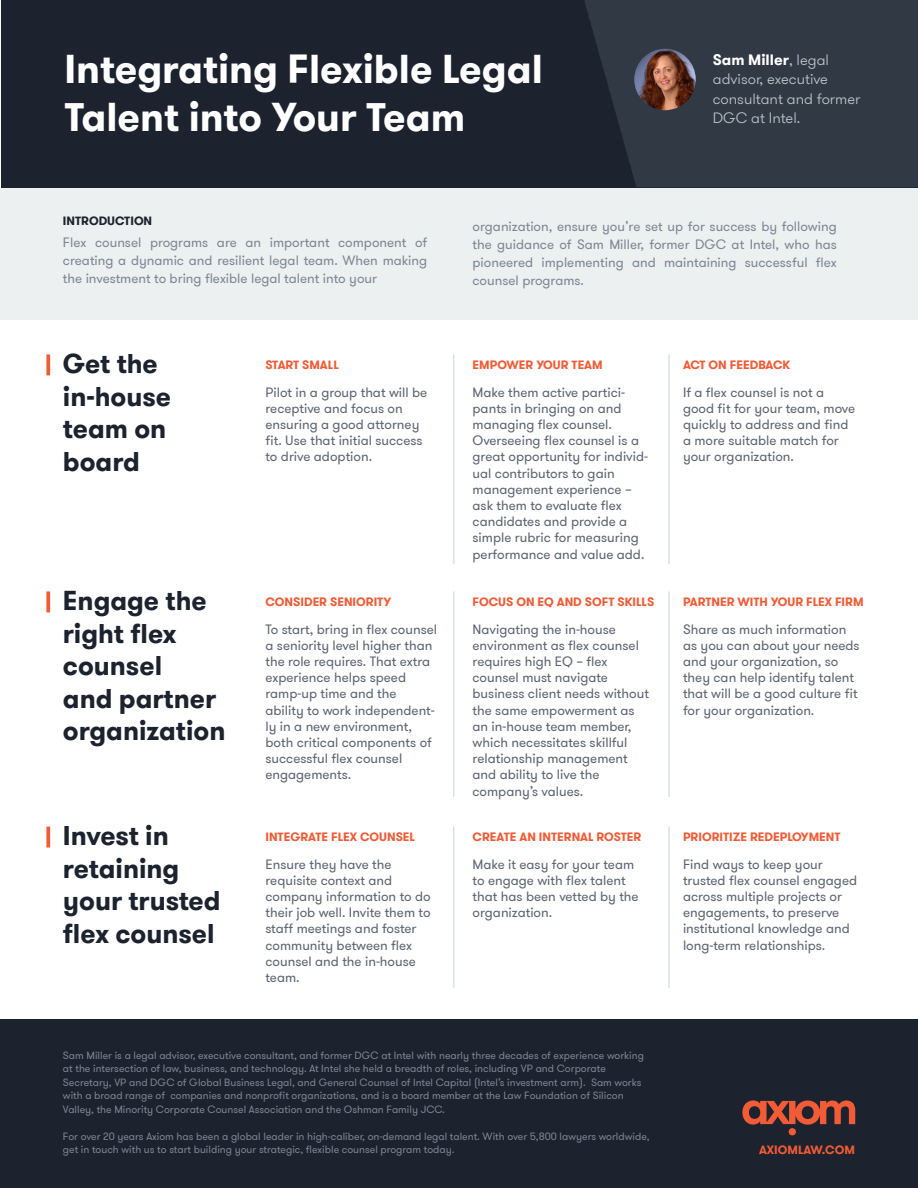
<style>
.page{position:relative;width:918px;height:1188px;background:#fff}
.page>*{position:absolute;margin:0;border:0;box-sizing:border-box;transform-origin:0 0}
.t1{font:700 40.2px/48.2px "GT Walsheim Pro";color:#fff}
.t2{font:700 27px/32.4px "GT Walsheim Pro";color:#1c222e}
.t3{font:300 15px/19.5px "GT Walsheim Pro";color:#bfc6cd}
.t4{font:13.5px/16.2px "GT Walsheim Pro";color:#5c6471}
.t5{font:13.5px/18px "GT Walsheim Pro";color:#7d8694;text-align:justify}
.t6{font:700 12px "GT Walsheim Pro";color:#f15b35}
.t7{font:700 12px "GT Walsheim Pro";color:#1c222e}
.t8{font:10.5px/13.5px "GT Walsheim Pro";color:#7d8694}
.s1{font-weight:700;color:#fff}
</style>
<div class="page">
<div style="left:0;top:187px;width:918px;height:133px;background:#edf0f0"></div>
<div style="left:2px;top:0;width:916px;height:187px;background:#1c222e"></div>
<svg style="left:584px;top:0;width:334px;height:187px;background:#2f3742"></svg>
<img style="left:634px;top:49px;width:62px;height:61px;border-radius:31px">
<div style="left:0;top:1020px;width:918px;height:168px;background:#1c222e"></div>
<svg style="left:742px;top:1100px;width:113px;height:35px"></svg>
<svg style="left:46px;top:591px;width:4px;height:21px"></svg>
<hr style="left:453px;top:591px;width:1px;height:206px;background:#dbe0e2">
<hr style="left:668px;top:591px;width:2px;height:206px;background:#dbe0e2">
<svg style="left:46px;top:827px;width:4px;height:21px"></svg>
<hr style="left:453px;top:827px;width:1px;height:161px;background:#dbe0e2">
<hr style="left:668px;top:827px;width:2px;height:161px;background:#dbe0e2">
<svg style="left:46px;top:354px;width:4px;height:21px"></svg>
<hr style="left:453px;top:354px;width:1px;height:210px;background:#dbe0e2">
<hr style="left:668px;top:354px;width:2px;height:210px;background:#dbe0e2">
<h1 class="t1" style="left:65px;top:45px;width:480px">Integrating Flexible Legal<br>Talent into Your Team</h1>
<p class="t3" style="left:713px;top:50px;width:149px"><span class="s1">Sam Miller</span>, legal advisor, executive consultant and former<br>DGC at Intel.</p>
<p class="t7" style="left:63px;top:213px;width:91px">INTRODUCTION</p>
<p class="t5" style="left:63px;top:234px;width:366px">Flex counsel programs are an important component of creating a dynamic and resilient legal team. When making the investment to bring flexible legal talent into your</p>
<h2 class="t2" style="left:63px;top:348px;width:110px">Get the in-house team on board</h2>
<p class="t6" style="left:265px;top:357px;width:75px">START SMALL</p>
<p class="t4" style="left:265px;top:384px;width:163px">Pilot in a group that will be receptive and focus on ensuring a good attorney fit. Use that initial success to drive adoption.</p>
<h2 class="t2" style="left:63px;top:585px;width:164px">Engage the right flex counsel<br>and partner organization</h2>
<p class="t6" style="left:265px;top:594px;width:127px">CONSIDER SENIORITY</p>
<p class="t4" style="left:265px;top:621px;width:173px">To start, bring in flex counsel a seniority level higher than the role requires. That extra experience helps speed ramp-up time and the ability to work independent&shy;ly in a new environment, both critical components of successful flex counsel engagements.</p>
<h2 class="t2" style="left:63px;top:820px;width:159px">Invest in retaining your trusted flex counsel</h2>
<p class="t6" style="left:265px;top:829px;width:151px">INTEGRATE FLEX COUNSEL</p>
<p class="t4" style="left:265px;top:856px;width:167px">Ensure they have the requisite context and company information to do their job well. Invite them to staff meetings and foster community between flex counsel and the in-house team.</p>
<p class="t5" style="left:473px;top:218px;width:366px">organization, ensure you’re set up for success by following the guidance of Sam Miller, former DGC at Intel, who has pioneered implementing and maintaining successful flex counsel programs.</p>
<p class="t6" style="left:473px;top:357px;width:132px">EMPOWER YOUR TEAM</p>
<p class="t4" style="left:473px;top:384px;width:177px">Make them active partici&shy;pants in bringing on and managing flex counsel.<br>Overseeing flex counsel is a great opportunity for individ&shy;ual contributors to gain management experience – ask them to evaluate flex candidates and provide a simple rubric for measuring performance and value add.</p>
<p class="t6" style="left:473px;top:594px;width:183px">FOCUS ON EQ AND SOFT SKILLS</p>
<p class="t4" style="left:473px;top:621px;width:178px">Navigating the in-house environment as flex counsel requires high EQ – flex counsel must navigate business client needs without the same empowerment as an in-house team member, which necessitates skillful relationship management and ability to live the company’s values.</p>
<p class="t6" style="left:473px;top:829px;width:170px">CREATE AN INTERNAL ROSTER</p>
<p class="t4" style="left:473px;top:856px;width:168px">Make it easy for your team to engage with flex talent that has been vetted by the organization.</p>
<p class="t6" style="left:683px;top:357px;width:109px">ACT ON FEEDBACK</p>
<p class="t4" style="left:683px;top:384px;width:174px">If a flex counsel is not a good fit for your team, move quickly to address and find a more suitable match for your organization.</p>
<p class="t6" style="left:683px;top:594px;width:182px">PARTNER WITH YOUR FLEX FIRM</p>
<p class="t4" style="left:683px;top:621px;width:178px">Share as much information as you can about your needs and your organization, so they can help identify talent that will be a good culture fit for your organization.</p>
<p class="t6" style="left:683px;top:829px;width:159px">PRIORITIZE REDEPLOYMENT</p>
<p class="t4" style="left:683px;top:856px;width:176px">Find ways to keep your trusted flex counsel engaged across multiple projects or engagements, to preserve institutional knowledge and long-term relationships.</p>
<p class="t8" style="left:63px;top:1049px;width:582px">Sam Miller is a legal advisor, executive consultant, and former DGC at Intel with nearly three decades of experience working at the intersection of law, business, and technology. At Intel she held a breadth of roles, including VP and Corporate Secretary, VP and DGC of Global Business Legal, and General Counsel of Intel Capital (Intel’s investment arm). Sam works with a broad range of companies and nonprofit organizations, and is a board member at the Law Foundation of Silicon Valley, the Minority Corporate Counsel Association and the Oshman Family JCC.</p>
<p class="t8" style="left:63px;top:1130px;width:588px">For over 20 years Axiom has been a global leader in high-caliber, on-demand legal talent. With over 5,800 lawyers worldwide, get in touch with us to start building your strategic, flexible counsel program today.</p>
<p class="t6" style="left:759px;top:1142px;width:97px">AXIOMLAW.COM</p>
</div>
